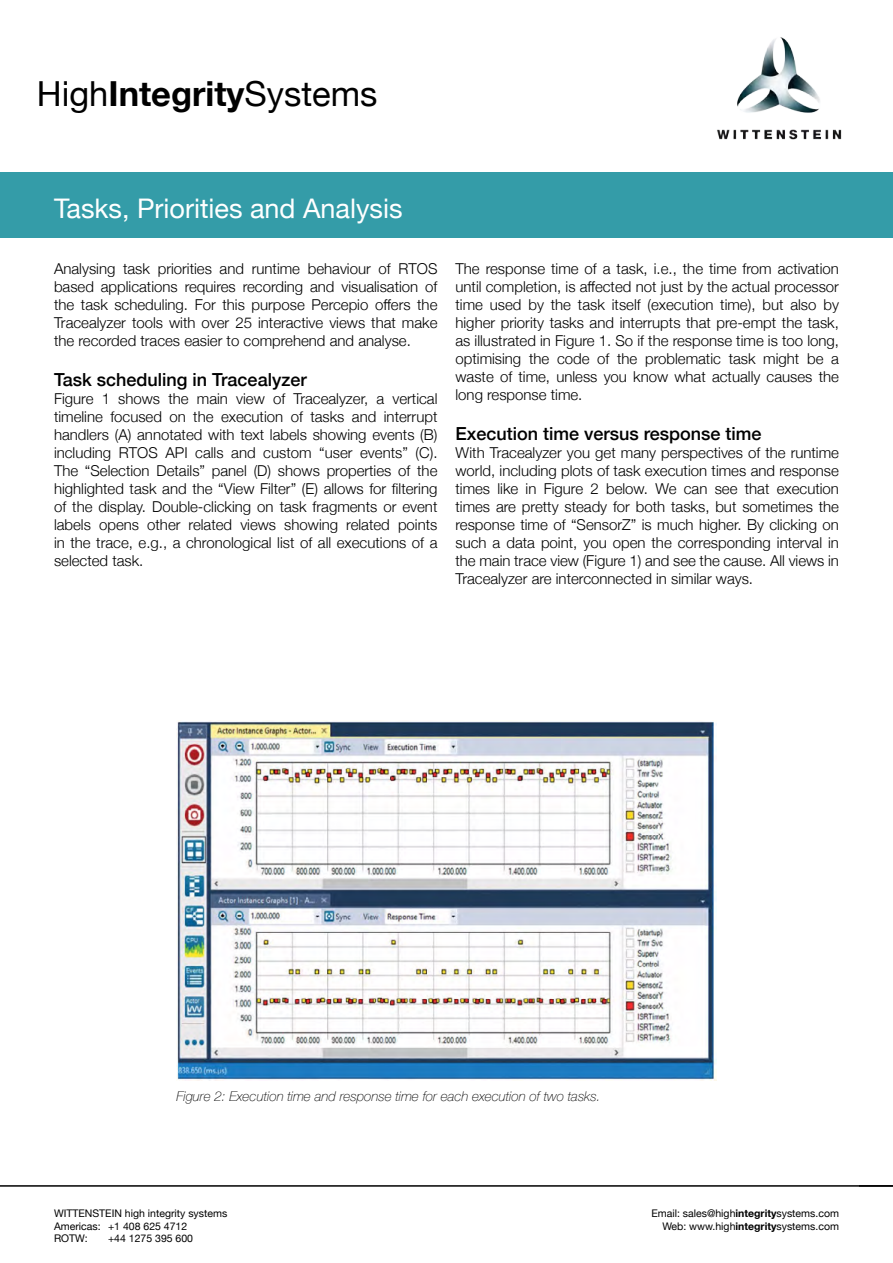
<style>
.page{position:relative;width:893px;height:1263px;background:#fff}
.page>*{position:absolute;margin:0;border:0;box-sizing:border-box;transform-origin:0 0}
.t1{font:34.5px "Helvetica Neue";color:#000}
.t2{font:27px "Helvetica Neue";color:#fff}
.t3{font:500 18px "Helvetica Neue";color:#000}
.t4{font:300 15px/18px "Helvetica Neue";color:#000;text-align:justify}
.t5{font:italic 100 13.5px "Helvetica Neue";color:#000}
.t6{font:10.5px/12.6px "Helvetica Neue";color:#000;text-align:right}
.s1{font-weight:700}
</style>
<div class="page">
<hr style="left:0;top:1185px;width:893px;height:2px;background:#000">
<div style="left:0;top:173px;width:893px;height:65px;background:#349ca8"></div>
<img style="left:717px;top:37px;width:125px;height:103px">
<img style="left:176px;top:721px;width:540px;height:360px">
<h1 class="t1" style="left:37px;top:68px;width:342px">High<span class="s1">Integrity</span>Systems</h1>
<h2 class="t2" style="left:54px;top:189px;width:350px">Tasks, Priorities and Analysis</h2>
<p class="t4" style="left:54px;top:258px;width:385px">Analysing task priorities and runtime behaviour of RTOS based applications requires recording and visualisation of the task scheduling. For this purpose Percepio offers the Tracealyzer tools with over 25 interactive views that make the recorded traces easier to comprehend and analyse.</p>
<p class="t3" style="left:54px;top:365px;width:254px">Task scheduling in Tracealyzer</p>
<p class="t4" style="left:54px;top:388px;width:385px">Figure 1 shows the main view of Tracealyzer, a vertical timeline focused on the execution of tasks and interrupt handlers (A) annotated with text labels showing events (B) including RTOS API calls and custom “user events” (C).<br>The “Selection Details” panel (D) shows properties of the highlighted task and the “View Filter” (E) allows for filtering of the display. Double-clicking on task fragments or event labels opens other related views showing related points in the trace, e.g., a chronological list of all executions of a selected task.</p>
<p class="t4" style="left:455px;top:258px;width:385px">The response time of a task, i.e., the time from activation until completion, is affected not just by the actual processor time used by the task itself (execution time), but also by higher priority tasks and interrupts that pre-empt the task, as illustrated in Figure 1. So if the response time is too long, optimising the code of the problematic task might be a waste of time, unless you know what actually causes the long response time.</p>
<p class="t3" style="left:455px;top:419px;width:308px">Execution time versus response time</p>
<p class="t4" style="left:455px;top:442px;width:385px">With Tracealyzer you get many perspectives of the runtime world, including plots of task execution times and response times like in Figure 2 below. We can see that execution times are pretty steady for both tasks, but sometimes the response time of “SensorZ” is much higher. By clicking on such a data point, you open the corresponding interval in the main trace view (Figure 1) and see the cause. All views in Tracealyzer are interconnected in similar ways.</p>
<p class="t5" style="left:176px;top:1085px;width:426px">Figure 2: Execution time and response time for each execution of two tasks.</p>
<p class="t6" style="left:54px;top:1208px;width:175px;text-align:left">WITTENSTEIN high integrity systems<br>Americas: +1 408 625 4712<br>ROTW:</p>
<p class="t6" style="left:108px;top:1233px;width:87px">+44 1275 395 600</p>
<p class="t6" style="left:651px;top:1208px;width:189px">Email: sales@high<span class="s1">integrity</span>systems.com<br>Web: www.high<span class="s1">integrity</span>systems.com</p>
</div>
